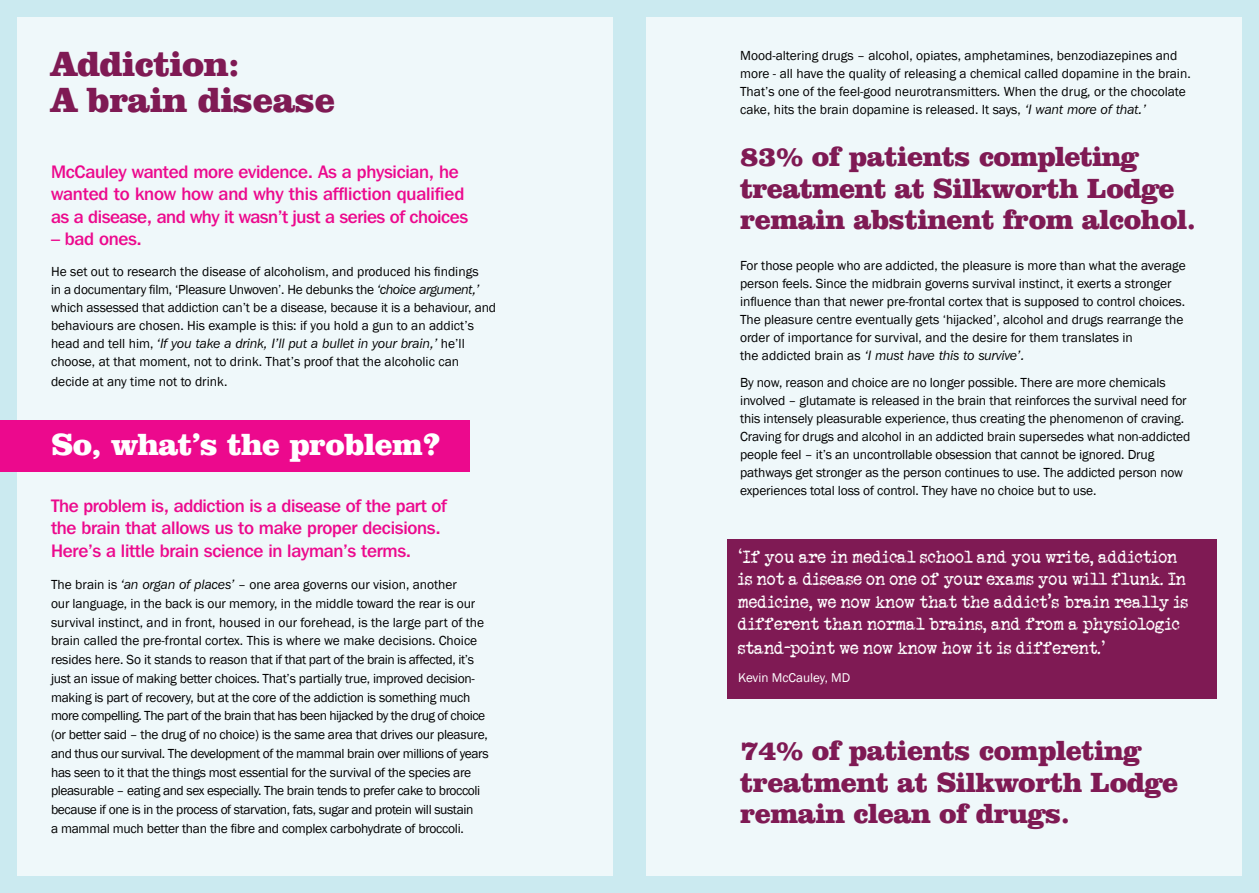
<style>
.page{position:relative;width:1259px;height:893px;background:#cbeaf0}
.page>*{position:absolute;margin:0;border:0;box-sizing:border-box;transform-origin:0 0}
.t1{font:900 36px/35.7px "Clarendon BT";letter-spacing:-.015em;color:#7f1a54}
.t2{font:900 31.5px "Clarendon BT";letter-spacing:-.015em;color:#fff}
.t3{font:900 28.5px/31.5px "Clarendon BT";letter-spacing:-.015em;color:#7f1a54}
.t4{font:500 18px/22.5px "Franklin Gothic IT Cby BT";letter-spacing:-.015em;color:#ec098d}
.t5{font:18px/23px "Veteran Typewriter";color:#fff}
.t6{font:13.5px/18px "Franklin Gothic";letter-spacing:-.01em;color:#000}
.t7{font:italic 13.5px "Franklin Gothic IT Cby BT";color:#000}
.t8{font:13.05px "Franklin Gothic";color:#fff}
.s1{font-family:"Franklin Gothic IT Cby BT";font-style:italic}
.s2{font-family:"Franklin Gothic";font-style:normal}
.s3{font-family:"American Typewriter"}
</style>
<div class="page">
<div style="left:17px;top:17px;width:595px;height:859px;background:#eff8fa"></div>
<div style="left:646px;top:17px;width:596px;height:859px;background:#eff8fa"></div>
<div style="left:0;top:421px;width:469px;height:51px;background:#ec098d"></div>
<div style="left:727px;top:539px;width:489px;height:160px;background:#7f1a54"></div>
<h1 class="t1" style="left:51px;top:45px;width:286px">Addiction:<br>A brain disease</h1>
<h3 class="t4" style="left:51px;top:160px;width:418px">McCauley wanted more evidence. As a physician, he wanted to know how and why this affliction qualified as a disease, and why it wasn’t just a series of choices</h3>
<h3 class="t4" style="left:51px;top:227px;width:93px">– bad ones.</h3>
<p class="t6" style="left:51px;top:263px;width:447px">He set out to research the disease of alcoholism, and produced his findings<br>in a documentary film, ‘Pleasure Unwoven’. He debunks the <span class="s1">‘choice argument,’ </span>which assessed that addiction can’t be a disease, because it is a behaviour, and behaviours are chosen. His example is this: if you hold a gun to an addict’s</p>
<p class="t7" style="left:51px;top:335px;width:415px"><span class="s2">head and tell him,</span> ‘If you take a drink, I’ll put a bullet in your brain,’ <span class="s2">he’ll</span></p>
<p class="t6" style="left:51px;top:352px;width:409px;line-height:19.5px">choose, at that moment, not to drink. That’s proof that the alcoholic can decide at any time not to drink.</p>
<h2 class="t2" style="left:51px;top:425px;width:392px">So, what’s the problem?</h2>
<h3 class="t4" style="left:51px;top:494px;width:397px">The problem is, addiction is a disease of the part of the brain that allows us to make proper decisions.<br>Here’s a little brain science in layman’s terms.</h3>
<p class="t6" style="left:51px;top:575px;width:439px;line-height:18.8px">The brain is <span class="s1">‘an organ of places’</span> – one area governs our vision, another<br>our language, in the back is our memory, in the middle toward the rear is our survival instinct, and in front, housed in our forehead, is the large part of the brain called the pre-frontal cortex. This is where we make decisions. Choice resides here. So it stands to reason that if that part of the brain is affected, it’s just an issue of making better choices. That’s partially true, improved decision&shy;making is part of recovery, but at the core of the addiction is something much more compelling. The part of the brain that has been hijacked by the drug of choice (or better said – the drug of no choice) is the same area that drives our pleasure, and thus our survival. The development of the mammal brain over millions of years has seen to it that the things most essential for the survival of the species are pleasurable – eating and sex especially. The brain tends to prefer cake to broccoli because if one is in the process of starvation, fats, sugar and protein will sustain<br>a mammal much better than the fibre and complex carbohydrate of broccoli.</p>
<p class="t6" style="left:740px;top:47px;width:452px">Mood-altering drugs – alcohol, opiates, amphetamines, benzodiazepines and more - all have the quality of releasing a chemical called dopamine in the brain.<br>That’s one of the feel-good neurotransmitters. When the drug, or the chocolate cake, hits the brain dopamine is released. It says, <span class="s1">‘I want more of that.’</span></p>
<h3 class="t3" style="left:740px;top:140px;width:457px">83% of patients completing treatment at Silkworth Lodge remain abstinent from alcohol.</h3>
<p class="t6" style="left:740px;top:257px;width:447px">For those people who are addicted, the pleasure is more than what the average person feels. Since the midbrain governs survival instinct, it exerts a stronger influence than that newer pre-frontal cortex that is supposed to control choices.<br>The pleasure centre eventually gets ‘hijacked’, alcohol and drugs rearrange the order of importance for survival, and the desire for them translates in</p>
<p class="t7" style="left:740px;top:347px;width:286px"><span class="s2">the addicted brain as</span> ‘I must have this to survive’.</p>
<p class="t6" style="left:740px;top:374px;width:452px">By now, reason and choice are no longer possible. There are more chemicals involved – glutamate is released in the brain that reinforces the survival need for this intensely pleasurable experience, thus creating the phenomenon of craving.<br>Craving for drugs and alcohol in an addicted brain supersedes what non-addicted people feel – it’s an uncontrollable obsession that cannot be ignored. Drug pathways get stronger as the person continues to use. The addicted person now experiences total loss of control. They have no choice but to use.</p>
<p class="t5" style="left:738px;top:546px;width:452px"><span class="s3">‘</span>If you are in medical school and you write, addiction is not a disease on one of your exams you will flunk. In medicine, we now know that the addict's brain really is different than normal brains, and from a physiologic stand-point we now know how it is different.<span class="s3">’</span></p>
<p class="t8" style="left:738px;top:669px;width:114px">Kevin McCauley, MD</p>
<h3 class="t3" style="left:740px;top:734px;width:439px">74% of patients completing treatment at Silkworth Lodge remain clean of drugs.</h3>
</div>
